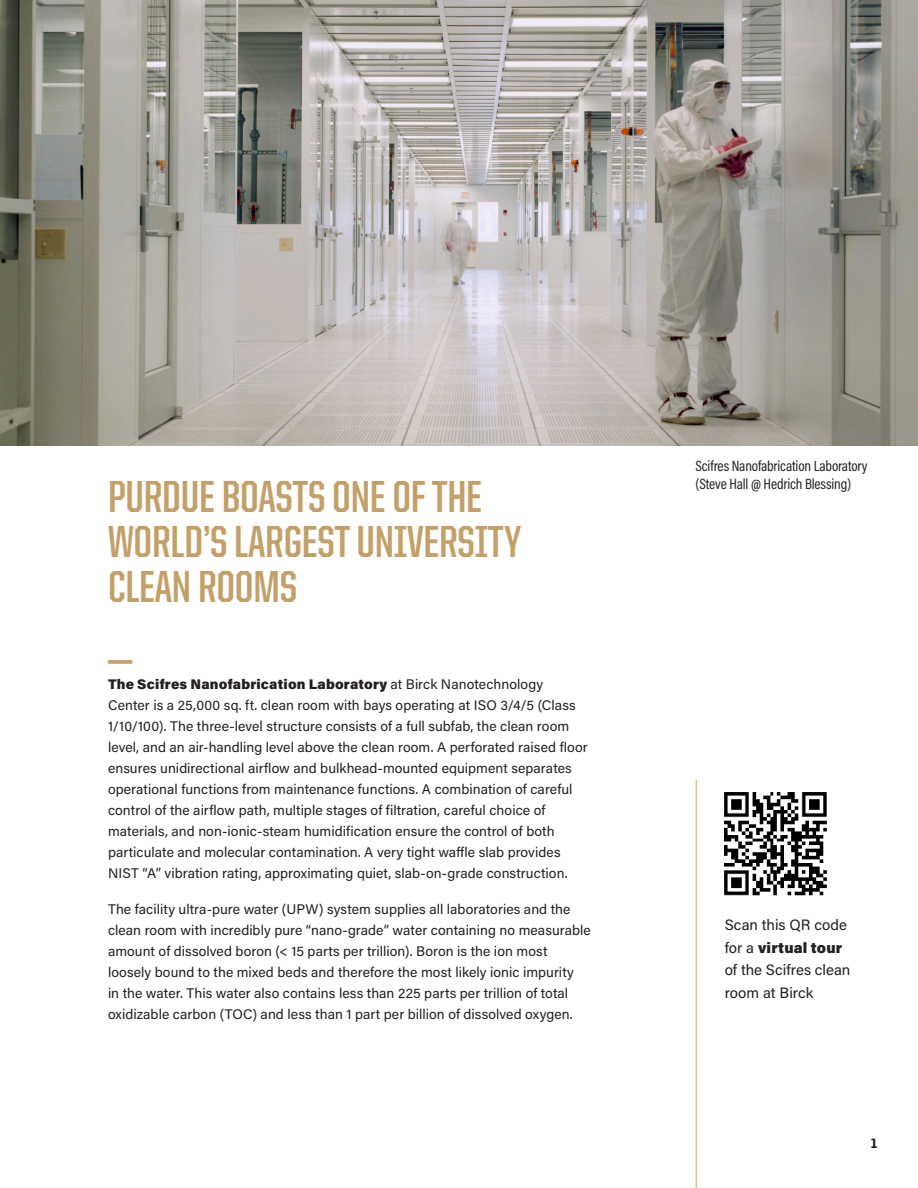
<style>
.page{position:relative;width:918px;height:1188px;background:#fff}
.page>*{position:absolute;margin:0;border:0;box-sizing:border-box;transform-origin:0 0}
.Proof_point_2_-_Unit{font:700 45px/45px "United Sans Cond";letter-spacing:-.005em;color:#c3a068}
.Body_text_Acumin_Pro{font:900 45px "Acumin Pro";color:#c3a068}
.Quote_Acumin_Semibol{font:15px/18px "Acumin Pro Cond";letter-spacing:-.01em;color:#231f20}
.Body_text_Acumin_Pro-2{font:15px/22.5px "Acumin Pro";letter-spacing:.005em;color:#231f20}
.Body_text_Acumin_Pro-3{font:13.95px/21px "Acumin Pro";letter-spacing:.005em;color:#231f20}
.t1{font:800 13.5px "United Sans Reg";color:#231f20}
.s1{font-weight:900}
</style>
<div class="page">
<hr style="left:696px;top:780px;width:1px;height:408px;background:#d7c091">
<img style="left:724px;top:792px;width:103px;height:104px">
<img style="left:0;top:0;width:918px;height:446px">
<p class="Proof_point_2_-_Unit" style="left:108px;top:474px;width:415px">PURDUE BOASTS ONE OF THE<br>WORLD’S LARGEST UNIVERSITY<br>CLEAN ROOMS</p>
<p class="Body_text_Acumin_Pro" style="left:108px;top:610px;width:26px">_</p>
<p class="Body_text_Acumin_Pro-3" style="left:108px;top:673px;width:481px"><span class="s1">The Scifres Nanofabrication Laboratory</span> at Birck Nanotechnology Center is a 25,000 sq. ft. clean room with bays operating at ISO 3/4/5 (Class 1/10/100). The three-level structure consists of a full subfab, the clean room level, and an air-handling level above the clean room. A perforated raised floor ensures unidirectional airflow and bulkhead-mounted equipment separates operational functions from maintenance functions. A combination of careful control of the airflow path, multiple stages of filtration, careful choice of materials, and non-ionic-steam humidification ensure the control of both particulate and molecular contamination. A very tight waffle slab provides NIST “A” vibration rating, approximating quiet, slab-on-grade construction.</p>
<p class="Body_text_Acumin_Pro-3" style="left:108px;top:898px;width:484px">The facility ultra-pure water (UPW) system supplies all laboratories and the clean room with incredibly pure “nano-grade” water containing no measurable amount of dissolved boron (&lt; 15 parts per trillion). Boron is the ion most loosely bound to the mixed beds and therefore the most likely ionic impurity<br>in the water. This water also contains less than 225 parts per trillion of total oxidizable carbon (TOC) and less than 1 part per billion of dissolved oxygen.</p>
<p class="Quote_Acumin_Semibol" style="left:696px;top:457px;width:174px">Scifres Nanofabrication Laboratory (Steve Hall @ Hedrich Blessing)</p>
<p class="Body_text_Acumin_Pro-2" style="left:725px;top:913px;width:127px">Scan this QR code for a <span class="s1">virtual tour </span>of the Scifres clean room at Birck</p>
<p class="t1" style="left:871px;top:1136px;width:8px">1</p>
</div>
